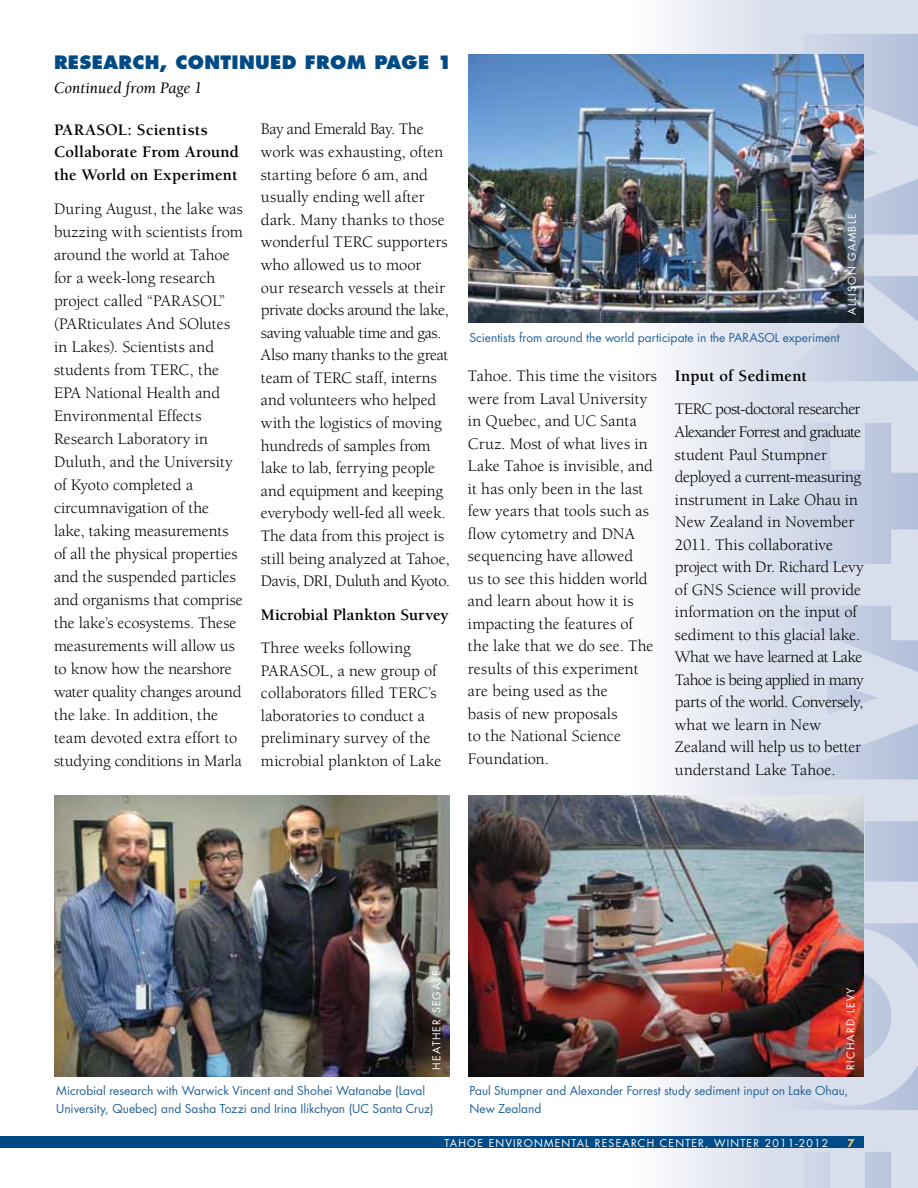
<style>
.page{position:relative;width:918px;height:1188px;background:#fff}
.page>*{position:absolute;margin:0;border:0;box-sizing:border-box;transform-origin:0 0}
.t1{font:800 18px "Futura Std";letter-spacing:.02em;color:#004b85}
.t2{font:16.5px/22.5px "Berkeley Std";letter-spacing:-.005em;color:#000}
.t3{font:700 16.5px/23px "Berkeley Std";letter-spacing:.01em;color:#000}
.t4{font:italic 16.5px "Berkeley Std";color:#000}
.t5{font:12px/18px "Futura Std";color:#236298}
.t6{font:10.5px "Futura UC Davis";letter-spacing:.115em;color:#fff}
.t7{font:10.5px "Futura Std";letter-spacing:.115em;color:#fff}
.t8{font:700 10.5px "Futura Std";color:#ddc180}
</style>
<div class="page">
<svg style="left:584px;top:0;width:179px;height:1188px"></svg>
<svg style="left:763px;top:0;width:155px;height:1188px;fill:#d8deec"></svg>
<div style="left:0;top:1137px;width:864px;height:11px;background:#004b85"></div>
<img style="left:468px;top:54px;width:396px;height:269px">
<img style="left:468px;top:795px;width:396px;height:282px">
<img style="left:54px;top:795px;width:396px;height:282px">
<p class="t1" style="left:54px;top:51px;width:400px">RESEARCH, CONTINUED FROM PAGE 1</p>
<p class="t4" style="left:54px;top:79px;width:150px">Continued from Page 1</p>
<p class="t3" style="left:54px;top:118px;width:187px">PARASOL: Scientists<br>Collaborate From Around the World on Experiment</p>
<p class="t2" style="left:54px;top:198px;width:191px;line-height:23px">During August, the lake was buzzing with scientists from around the world at Tahoe for a week-long research project called “PARASOL” (PARticulates And SOlutes in Lakes). Scientists and students from TERC, the<br>EPA National Health and<br>Environmental Effects<br>Research Laboratory in<br>Duluth, and the University of Kyoto completed a circumnavigation of the lake, taking measurements of all the physical properties and the suspended particles and organisms that comprise the lake’s ecosystems. These measurements will allow us to know how the nearshore water quality changes around the lake. In addition, the team devoted extra effort to studying conditions in Marla</p>
<p class="t2" style="left:261px;top:118px;width:191px">Bay and Emerald Bay. The work was exhausting, often starting before 6 am, and usually ending well after dark. Many thanks to those wonderful TERC supporters who allowed us to moor<br>our research vessels at their private docks around the lake, saving valuable time and gas.<br>Also many thanks to the great team of TERC staff, interns and volunteers who helped with the logistics of moving hundreds of samples from lake to lab, ferrying people and equipment and keeping everybody well-fed all week.<br>The data from this project is still being analyzed at Tahoe,<br>Davis, DRI, Duluth and Kyoto.</p>
<p class="t3" style="left:261px;top:603px;width:189px">Microbial Plankton Survey</p>
<p class="t2" style="left:261px;top:637px;width:182px">Three weeks following<br>PARASOL, a new group of collaborators filled TERC’s laboratories to conduct a preliminary survey of the microbial plankton of Lake</p>
<p class="t7" style="left:845px;top:315px;width:103px;rotate:-90deg">Allison Gamble</p>
<p class="t5" style="left:470px;top:329px;width:372px">Scientists from around the world participate in the PARASOL experiment</p>
<p class="t2" style="left:468px;top:365px;width:191px">Tahoe. This time the visitors were from Laval University in Quebec, and UC Santa<br>Cruz. Most of what lives in<br>Lake Tahoe is invisible, and it has only been in the last few years that tools such as flow cytometry and DNA sequencing have allowed<br>us to see this hidden world and learn about how it is impacting the features of the lake that we do see. The results of this experiment are being used as the<br>basis of new proposals<br>to the National Science<br>Foundation.</p>
<p class="t3" style="left:675px;top:365px;width:134px">Input of Sediment</p>
<p class="t2" style="left:675px;top:398px;width:190px">TERC post-doctoral researcher<br>Alexander Forrest and graduate student Paul Stumpner deployed a current-measuring instrument in Lake Ohau in<br>New Zealand in November<br>2011. This collaborative project with Dr. Richard Levy of GNS Science will provide information on the input of sediment to this glacial lake.<br>What we have learned at Lake<br>Tahoe is being applied in many parts of the world. Conversely, what we learn in New<br>Zealand will help us to better understand Lake Tahoe.</p>
<p class="t7" style="left:430px;top:1070px;width:101px;rotate:-90deg">Heather Segale</p>
<p class="t5" style="left:56px;top:1082px;width:379px">Microbial research with Warwick Vincent and Shohei Watanabe (Laval<br>University, Quebec) and Sasha Tozzi and I rina I likchyan (UC Santa Cruz)</p>
<p class="t7" style="left:844px;top:1070px;width:84px;rotate:-90deg">Richard Levy</p>
<p class="t5" style="left:470px;top:1082px;width:380px">Paul Stumpner and Alexander Forrest study sediment input on Lake Ohau,<br>New Zealand</p>
<p class="t6" style="left:445px;top:1136px;width:278px">TAHOE ENVIRONMENTAL RESEARCH CENTER, WINTER</p>
<p class="t6" style="left:765px;top:1136px;width:65px">2011-2012</p>
<p class="t8" style="left:847px;top:1136px;width:9px">7</p>
</div>
